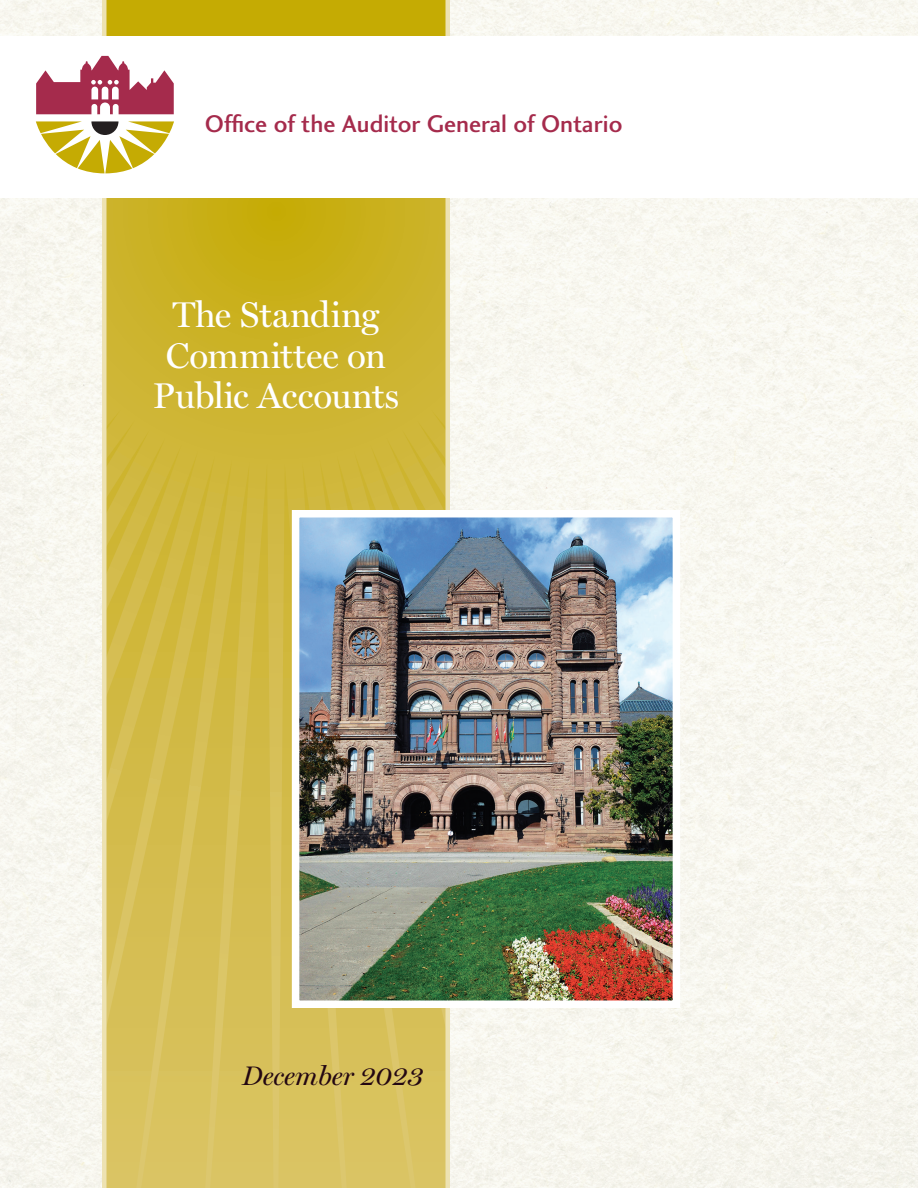
<style>
.page{position:relative;width:918px;height:1188px;background:#f8f8f0}
.page>*{position:absolute;margin:0;border:0;box-sizing:border-box;transform-origin:0 0}
.Report_Title{font:36px/40.5px "Miller Display";color:#fff;text-align:center}
.Publication_Date{font:italic 27px "Miller Display";color:#230712}
.t1{font:24.9px "Charlotte Sans Medium Plain";color:#a52b4c}
</style>
<div class="page">
<svg style="left:102px;top:198px;width:348px;height:990px;background:#d2ba45"></svg>
<div style="left:102px;top:0;width:348px;height:36px;background:#c5ab03"></div>
<div style="left:0;top:36px;width:918px;height:162px;background:#fff"></div>
<svg style="left:36px;top:56px;width:138px;height:58px"></svg>
<svg style="left:36px;top:121px;width:138px;height:52px"></svg>
<img style="left:288px;top:506px;width:396px;height:506px">
<p class="t1" style="left:205px;top:107px;width:419px">Office of the Auditor General of Ontario</p>
<p class="Report_Title" style="left:153px;top:296px;width:248px">The Standing<br>Committee on<br>Public Accounts</p>
<p class="Publication_Date" style="left:243px;top:1060px;width:182px">December 2023</p>
</div>
